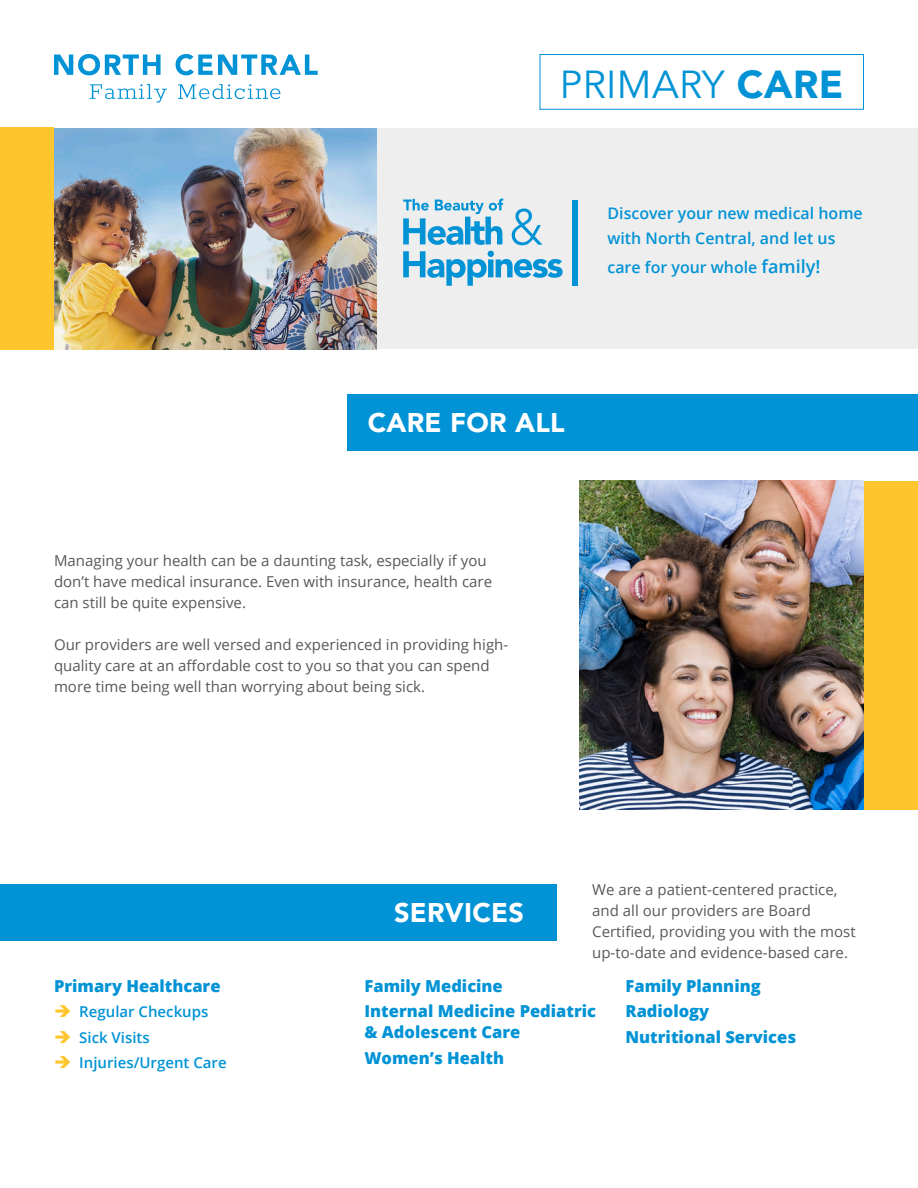
<style>
.page{position:relative;width:918px;height:1188px;background:#fff}
.page>*{position:absolute;margin:0;border:0;box-sizing:border-box;transform-origin:0 0}
.Title_Heading{font:39px "Avenir";letter-spacing:.01em;color:#0193d5}
.Title_Heading-2{font:900 27px "Avenir";letter-spacing:.01em;color:#fff}
.NC_Bullets{font:800 16.5px/21px "Open Sans";color:#0193d5}
.Body_Text{font:600 15.9px/25.2px "Open Sans";color:#0193d5}
.Body_Text-2{font:15px/21px "Open Sans";color:#57585a}
.t1{font:600 15px "Open Sans";color:#0193d5}
.s1{font-weight:900}
.s2{font-size:18px}
</style>
<div class="page">
<div style="left:864px;top:481px;width:54px;height:328px;background:#ffc52d"></div>
<img style="left:579px;top:481px;width:285px;height:328px">
<div style="left:347px;top:394px;width:571px;height:57px;background:#0193d5"></div>
<div style="left:0;top:884px;width:556px;height:56px;background:#0193d5"></div>
<div style="left:376px;top:128px;width:542px;height:221px;background:#eeeeef"></div>
<div style="left:572px;top:201px;width:6px;height:85px;background:#0193d5"></div>
<img style="left:55px;top:128px;width:321px;height:222px">
<div style="left:0;top:128px;width:54px;height:222px;background:#ffc52d"></div>
<div style="left:539px;top:54px;width:325px;height:56px;border:1px solid #0193d5"></div>
<svg style="left:403px;top:199px;width:160px;height:87px"></svg>
<svg style="left:54px;top:54px;width:264px;height:49px"></svg>
<p class="Title_Heading" style="left:560px;top:61px;width:285px">PRIMARY <span class="s1">CARE</span></p>
<p class="Body_Text" style="left:608px;top:200px;width:257px">Discover your new medical home with North Central, and let us</p>
<p class="Body_Text" style="left:608px;top:254px;width:215px">care for your whole <span class="s2">family!</span></p>
<p class="Title_Heading-2" style="left:368px;top:399px;width:198px">CARE FOR ALL</p>
<p class="Body_Text-2" style="left:54px;top:550px;width:440px">Managing your health can be a daunting task, especially if you don’t have medical insurance. Even with insurance, health care can still be quite expensive.</p>
<p class="Body_Text-2" style="left:54px;top:634px;width:456px">Our providers are well versed and experienced in providing high&shy;quality care at an affordable cost to you so that you can spend more time being well than worrying about being sick.</p>
<p class="Title_Heading-2" style="left:394px;top:889px;width:131px">SERVICES</p>
<p class="Body_Text-2" style="left:592px;top:879px;width:265px">We are a patient-centered practice, and all our providers are Board Certified, providing you with the most up-to-date and evidence-based care.</p>
<p class="NC_Bullets" style="left:54px;top:974px;width:168px">Primary Healthcare</p>
<p class="t1" style="left:79px;top:1002px;width:131px">Regular Checkups</p>
<p class="t1" style="left:79px;top:1027px;width:72px">Sick Visits</p>
<p class="t1" style="left:79px;top:1053px;width:149px">Injuries/Urgent Care</p>
<p class="NC_Bullets" style="left:364px;top:974px;width:140px">Family Medicine</p>
<p class="NC_Bullets" style="left:364px;top:1000px;width:233px">Internal Medicine Pediatric &amp; Adolescent Care</p>
<p class="NC_Bullets" style="left:364px;top:1046px;width:141px">Women’s Health</p>
<p class="NC_Bullets" style="left:626px;top:974px;width:137px">Family Planning</p>
<p class="NC_Bullets" style="left:626px;top:1000px;width:85px">Radiology</p>
<p class="NC_Bullets" style="left:626px;top:1025px;width:172px">Nutritional Services</p>
</div>
